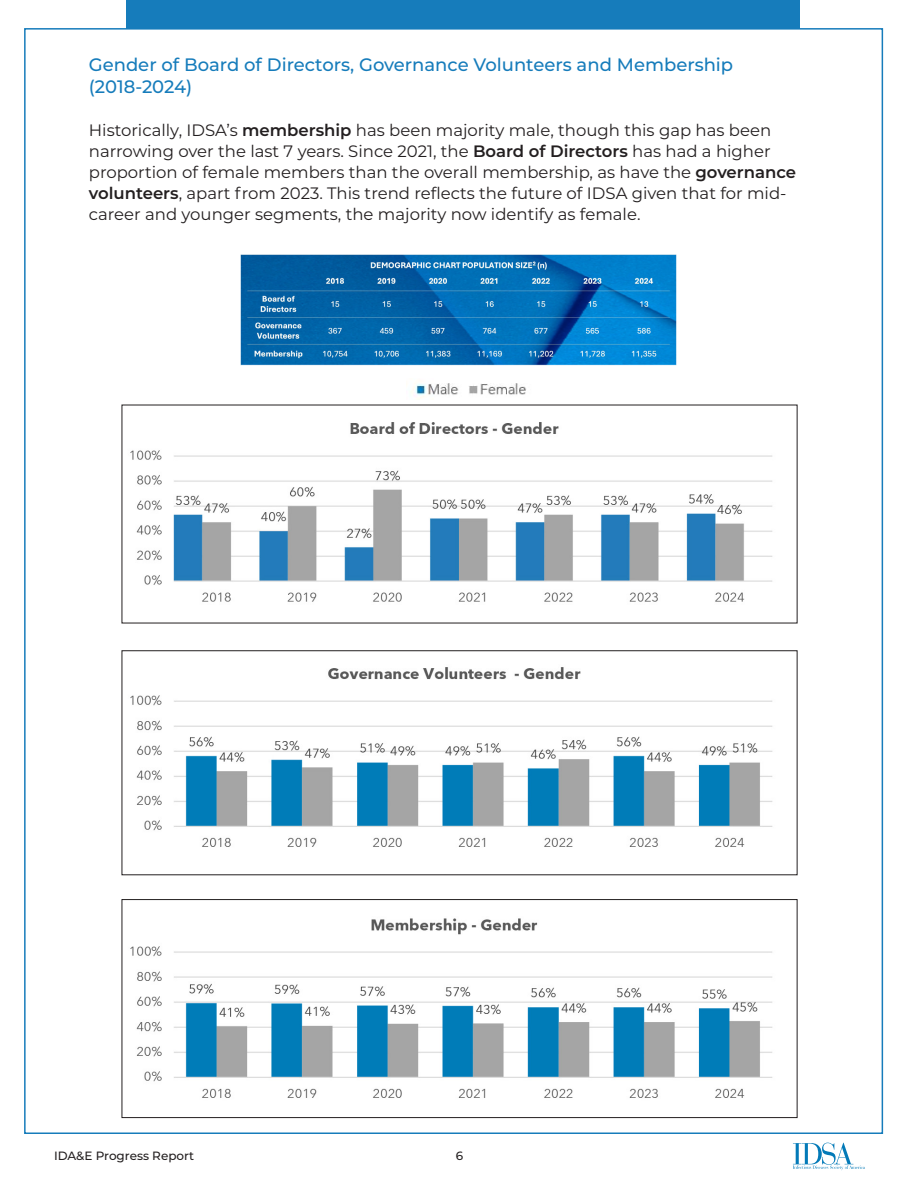
<style>
.page{position:relative;width:918px;height:1188px;background:#fff}
.page>*{position:absolute;margin:0;border:0;box-sizing:border-box;transform-origin:0 0}
.t1{font:500 18px/21.6px "Montserrat";color:#167cbb}
.t2{font:16.5px/21px "Montserrat";color:#231f20}
.t3{font:500 12px "Montserrat";color:#231f20}
.s1{font-weight:600}
</style>
<div class="page">
<img style="left:411px;top:383px;width:115px;height:17px">
<div style="left:126px;top:0;width:674px;height:28px;background:#167cbb"></div>
<svg style="left:793px;top:1143px;width:72px;height:27px"></svg>
<img style="left:130px;top:422px;width:643px;height:180px">
<img style="left:130px;top:667px;width:643px;height:180px">
<div style="left:122px;top:650px;width:676px;height:225px;border:1px solid #231f20"></div>
<img style="left:130px;top:918px;width:643px;height:180px">
<div style="left:122px;top:899px;width:676px;height:219px;border:1px solid #231f20"></div>
<img style="left:241px;top:254px;width:435px;height:111px">
<p class="t1" style="left:89px;top:54px;width:646px">Gender of Board of Directors, Governance Volunteers and Membership (2018-2024)</p>
<p class="t2" style="left:89px;top:119px;width:709px">Historically, IDSA’s <span class="s1">membership</span> has been majority male, though this gap has been narrowing over the last 7 years. Since 2021, the <span class="s1">Board of Directors</span> has had a higher proportion of female members than the overall membership, as have the <span class="s1">governance volunteers</span>, apart from 2023. This trend reflects the future of IDSA given that for mid&shy;career and younger segments, the majority now identify as female.</p>
<p class="t3" style="left:54px;top:1147px;width:142px">IDA&amp;E Progress Report</p>
<p class="t3" style="left:456px;top:1147px;width:9px">6</p>
</div>
